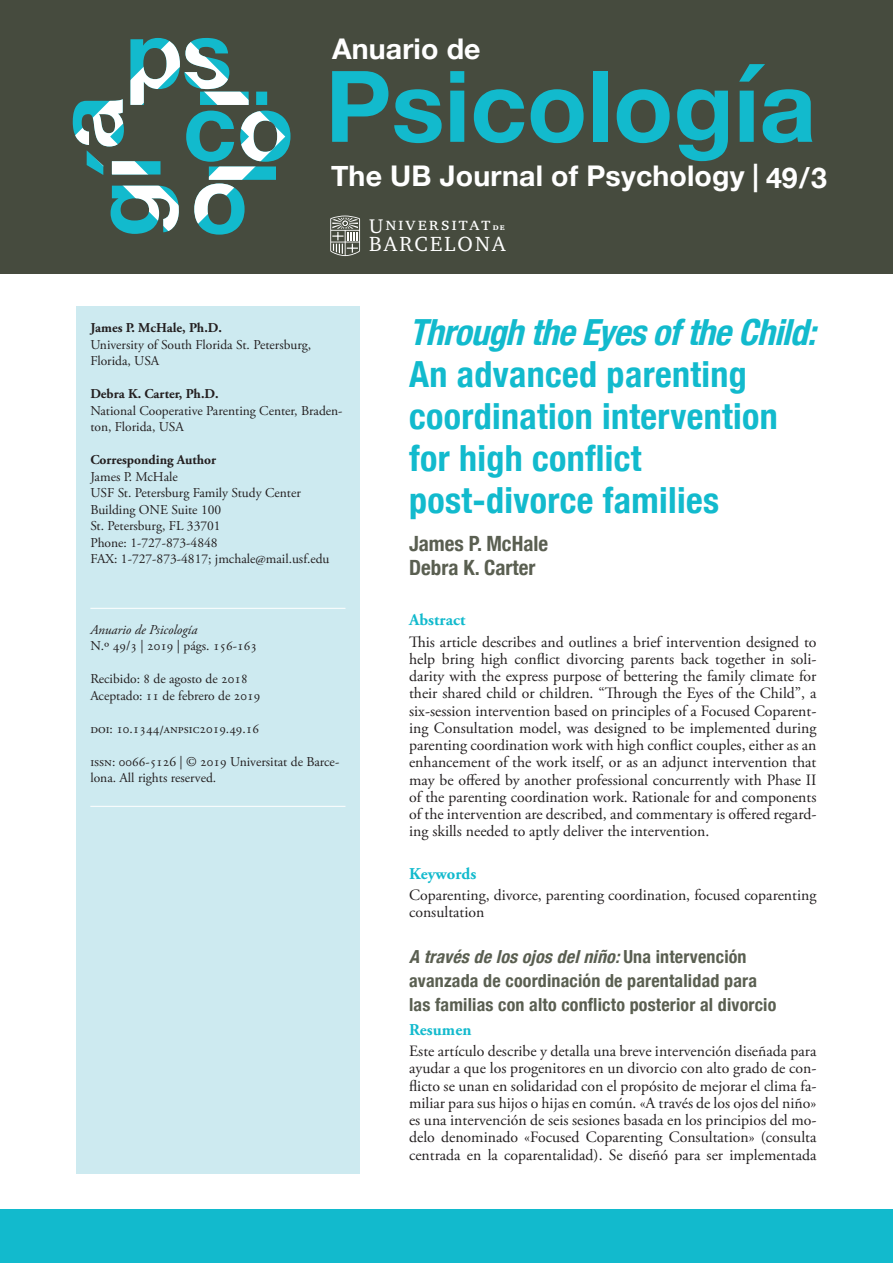
<style>
.page{position:relative;width:893px;height:1263px;background:#fff}
.page>*{position:absolute;margin:0;border:0;box-sizing:border-box;transform-origin:0 0}
.t1{font:700 99px "Helvetica Neue";color:#12bacd}
.Titol_article{font:700 condensed 36px/42px "Helvetica Neue";letter-spacing:.01em;color:#12bacd}
.t2{font:700 28.5px "Helvetica Neue";letter-spacing:.005em;color:#fff}
.autor{font:700 condensed 21px "Helvetica Neue";color:#5a5f51}
.t3{font:21px "Charter Itc SCT";letter-spacing:.105em;color:#fff}
.t4{font:18.75px "Charter Itc SCT";letter-spacing:.095em;color:#fff}
.Titol_article_segon{font:700 condensed 18px/24px "Helvetica Neue";letter-spacing:.01em;color:#5a5f51}
.Titol_resum{font:700 16.5px "Adobe Garamond Pro";letter-spacing:.005em;color:#12bacd}
.Resumen{font:15.75px/17.2px "Adobe Garamond Pro";color:#231f20;text-align:justify}
.dades_autor{font:13.5px/16.5px "Adobe Garamond Pro";color:#231f20}
.Texto{font:13.5px/16.5px "Adobe Garamond Pro";color:#231f20}
.dades_autor-2{font:700 13.5px "Adobe Garamond Pro";color:#231f20}
.Texto-2{font:italic 13.5px "Adobe Garamond Pro";color:#231f20}
.s1{font-size:20.25px}
.s2{font-family:"Charter ITC Bold SC";font-size:9.45px}
.s3{font-style:italic}
</style>
<div class="page">
<div style="left:0;top:0;width:893px;height:274px;background:#464b3e"></div>
<svg style="left:73px;top:38px;width:217px;height:197px"></svg>
<svg style="left:330px;top:216px;width:30px;height:40px"></svg>
<div style="left:0;top:1209px;width:893px;height:54px;background:#12bacd"></div>
<div style="left:77px;top:306px;width:283px;height:868px;background:#cdeaf0"></div>
<hr style="left:90px;top:608px;width:255px;height:1px;background:#fff">
<hr style="left:90px;top:806px;width:255px;height:1px;background:#fff">
<h3 class="t2" style="left:332px;top:26px;width:150px">Anuario de</h3>
<h1 class="t1" style="left:325px;top:29px;width:492px">Psicología</h1>
<h3 class="t2" style="left:331px;top:154px;width:497px">The UB Journal of Psychology | 49/3</h3>
<p class="t4" style="left:369px;top:216px;width:137px"><span class="s1">U</span>niversitat <span class="s2">de</span></p>
<h3 class="t3" style="left:369px;top:235px;width:138px">BARCELONA</h3>
<p class="dades_autor-2" style="left:90px;top:320px;width:133px">James P. McHale, Ph.D.</p>
<p class="dades_autor" style="left:90px;top:337px;width:222px">University of South Florida St. Petersburg,<br>Florida, USA</p>
<p class="dades_autor-2" style="left:90px;top:386px;width:130px">Debra K. Carter, Ph.D.</p>
<p class="dades_autor" style="left:90px;top:403px;width:254px">National Cooperative Parenting Center, Braden&shy;ton, Florida, USA</p>
<p class="dades_autor-2" style="left:90px;top:452px;width:127px">Corresponding Author</p>
<p class="dades_autor" style="left:90px;top:469px;width:89px">James P. McHale</p>
<p class="dades_autor" style="left:90px;top:485px;width:212px">USF St. Petersburg Family Study Center</p>
<p class="dades_autor" style="left:90px;top:502px;width:132px">Building ONE Suite 100</p>
<p class="dades_autor" style="left:90px;top:518px;width:132px">St. Petersburg, FL 33701</p>
<p class="dades_autor" style="left:90px;top:535px;width:129px">Phone: 1-727-873-4848</p>
<p class="dades_autor" style="left:90px;top:551px;width:241px">FAX: 1-727-873-4817; jmchale@mail.usf.edu</p>
<p class="Texto-2" style="left:90px;top:621px;width:108px">Anuario de Psicología</p>
<p class="Texto" style="left:90px;top:638px;width:168px">N.º 49/3 | 2019 | págs. 156-163</p>
<p class="Texto" style="left:90px;top:671px;width:159px">Recibido: 8 de agosto de 2018</p>
<p class="Texto" style="left:90px;top:688px;width:171px">Aceptado: 11 de febrero de 2019</p>
<p class="dades_autor" style="left:90px;top:721px;width:170px">doi: 10.1344/anpsic2019.49.16</p>
<p class="Texto" style="left:90px;top:754px;width:250px">issn: 0066-5126 | © 2019 Universitat de Barce&shy;lona. All rights reserved.</p>
<p class="Titol_article" style="left:409px;top:311px;width:418px"><span class="s3">ThroughtheEyesoftheChild:<br></span>An advanced parenting coordination intervention for high conflict post-divorce families</p>
<p class="autor" style="left:409px;top:531px;width:141px">James P. McHale</p>
<p class="autor" style="left:409px;top:555px;width:128px">Debra K. Carter</p>
<p class="Titol_resum" style="left:409px;top:610px;width:58px">Abstract</p>
<p class="Resumen" style="left:409px;top:633px;width:409px">This article describes and outlines a brief intervention designed to help bring high conflict divorcing parents back together in soli&shy;darity with the express purpose of bettering the family climate for their shared child or children. “Through the Eyes of the Child”, a six-session intervention based on principles of a Focused Coparent&shy;ing Consultation model, was designed to be implemented during parenting coordination work with high conflict couples, either as an enhancement of the work itself, or as an adjunct intervention that may be offered by another professional concurrently with Phase II of the parenting coordination work. Rationale for and components of the intervention are described, and commentary is offered regard&shy;ing skills needed to aptly deliver the intervention.</p>
<p class="Titol_resum" style="left:409px;top:864px;width:69px">Keywords</p>
<p class="Resumen" style="left:409px;top:887px;width:409px">Coparenting, divorce, parenting coordination, focused coparenting consultation</p>
<p class="Titol_article_segon" style="left:409px;top:944px;width:369px"><span class="s3">A travésdelosojosdelniño:</span>U n a i n t e r v e n c i ó n avanzada de coordinación de parentalidad para las familias con alto conflicto posterior al divorcio</p>
<p class="Titol_resum" style="left:409px;top:1020px;width:64px">Resumen</p>
<p class="Resumen" style="left:409px;top:1043px;width:409px">Este artículo describe y detalla una breve intervención diseñada para ayudar a que los progenitores en un divorcio con alto grado de con&shy;flicto se unan en solidaridad con el propósito de mejorar el clima fa&shy;miliar para sus hijos o hijas en común. «A través de los ojos del niño» es una intervención de seis sesiones basada en los principios del mo&shy;delo denominado «Focused Coparenting Consultation» (consulta centrada en la coparentalidad). Se diseñó para ser implementada</p>
</div>
